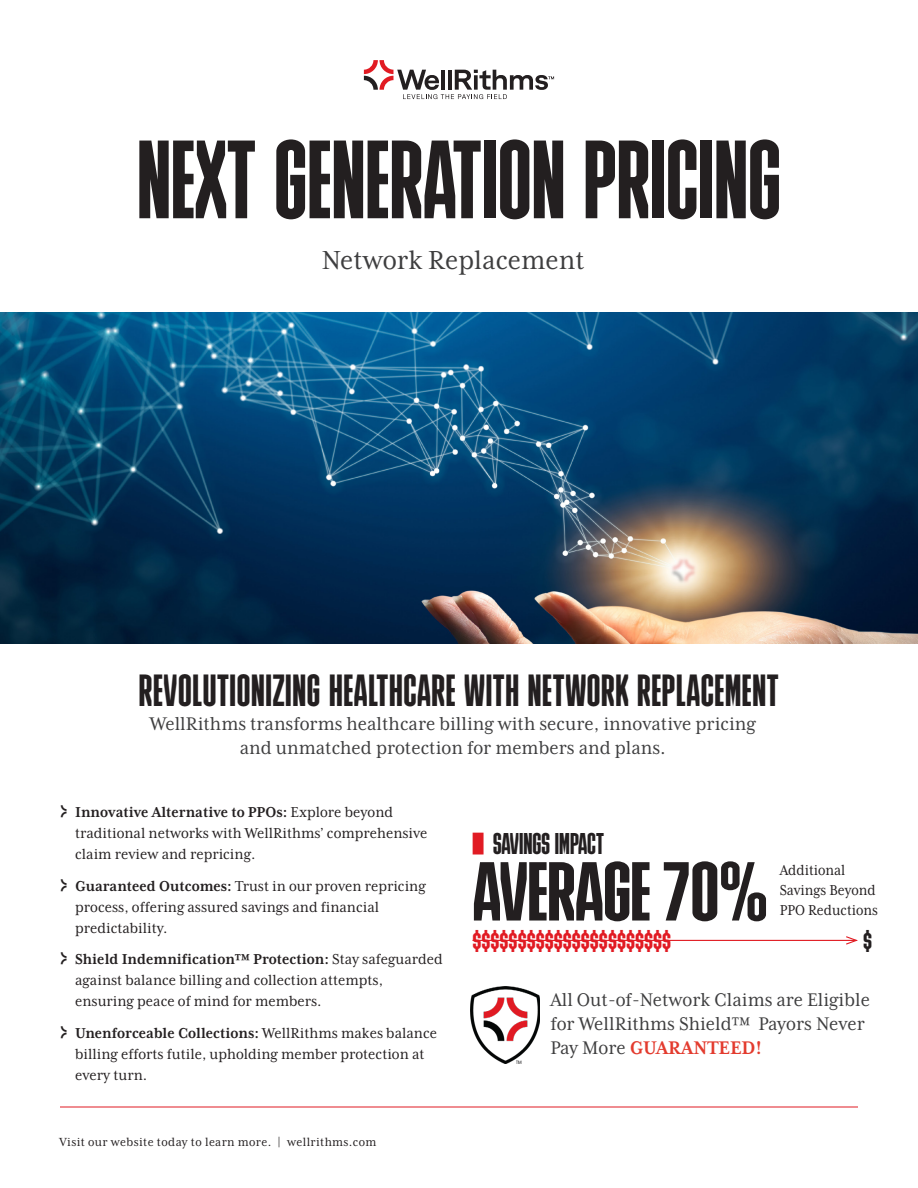
<style>
.page{position:relative;width:918px;height:1188px;background:#fff}
.page>*{position:absolute;margin:0;border:0;box-sizing:border-box;transform-origin:0 0}
.Title_74_60{font:111px "Bulevar";color:#231f20}
.t1{font:83.4px "Bulevar";letter-spacing:-.01em;color:#231f20;scale:1.13 1}
.Subtitle_1_22_21{font:45px "Bulevar";letter-spacing:.015em;color:#231f20}
.Callout_9_10{font:31.5px "Bulevar";color:#e11b23}
.Callout_9_10-2{font:31.5px "Bulevar";color:#231f20}
.Title_Subhead_20_24{font:30px "Mrs Eaves XL Serif Nar OT";color:#3e3e3f}
.t2{font:30px "Bulevar";color:#231f20}
.Subtitle_1_body_copy_14_16{font:21px/24px "Mrs Eaves XL Serif Nar OT";color:#3e3e3f;text-align:center}
.Callout_9_10-3{font:16.5px/21px "Mrs Eaves XL Serif Nar OT";color:#231f20}
.Callout_9_10-4{font:16.5px/19.8px "Mrs Eaves XL Serif Nar OT";color:#231f20;scale:.95 1}
.t3{font:13.5px "Mrs Eaves XL Serif Nar OT";letter-spacing:.025em;color:#231f20}
.s1{font-weight:700}
.s2{font-weight:700;color:#e33b2e}
</style>
<div class="page">
<hr style="left:60px;top:1107px;width:798px;height:1px;background:#e11b23">
<svg style="left:364px;top:60px;width:190px;height:39px"></svg>
<img style="left:0;top:312px;width:918px;height:332px">
<hr style="left:472px;top:940px;width:384px;height:1px;background:#e11b23">
<svg style="left:845px;top:936px;width:13px;height:9px"></svg>
<img style="left:471px;top:986px;width:69px;height:77px">
<p class="Title_74_60" style="left:137px;top:118px;width:646px">NEXT GENERATION PRICING</p>
<p class="Title_Subhead_20_24" style="left:322px;top:244px;width:264px">Network Replacement</p>
<p class="Subtitle_1_22_21" style="left:139px;top:665px;width:641px">REVOLUTIONIZING HEALTHCARE WITH NETWORK REPLACEMENT</p>
<p class="Subtitle_1_body_copy_14_16" style="left:150px;top:712px;width:608px">WellRithms transforms healthcare billing with secure, innovative pricing and unmatched protection for members and plans.</p>
<p class="Callout_9_10-3" style="left:75px;top:802px;width:354px"><span class="s1">Innovative Alternative to PPOs:</span> Explore beyond traditional networks with WellRithms’ comprehensive claim review and repricing.</p>
<p class="Callout_9_10-3" style="left:75px;top:875px;width:352px"><span class="s1">Guaranteed Outcomes:</span> Trust in our proven repricing process, offering assured savings and financial predictability.</p>
<p class="Callout_9_10-3" style="left:75px;top:949px;width:369px"><span class="s1">Shield Indemnification™ Protection:</span> Stay safeguarded against balance billing and collection attempts, ensuring peace of mind for members.</p>
<p class="Callout_9_10-3" style="left:75px;top:1022px;width:363px"><span class="s1">Unenforceable Collections:</span> WellRithms makes balance billing efforts futile, upholding member protection at every turn.</p>
<p class="t3" style="left:60px;top:1135px;width:318px">Visit our website today to learn more. | wellrithms.com</p>
<p class="t2" style="left:493px;top:826px;width:112px">SAVINGS IMPACT</p>
<p class="t1" style="left:472px;top:845px;width:263px">AVERAGE70%</p>
<p class="Callout_9_10-4" style="left:780px;top:861px;width:71px">Additional</p>
<p class="Callout_9_10-4" style="left:780px;top:881px;width:105px">Savings Beyond<br>PPO Reductions</p>
<p class="Callout_9_10" style="left:472px;top:923px;width:200px">$$$$$$$$$$$$$$$$$$$$$$</p>
<p class="Callout_9_10-2" style="left:863px;top:923px;width:11px">$</p>
<p class="Subtitle_1_body_copy_14_16" style="left:550px;top:988px;width:321px;text-align:left">All Out-of-Network Claims are Eligible for WellRithms Shield™ Payors Never<br>Pay More <span class="s2">GUARANTEED!</span></p>
</div>
